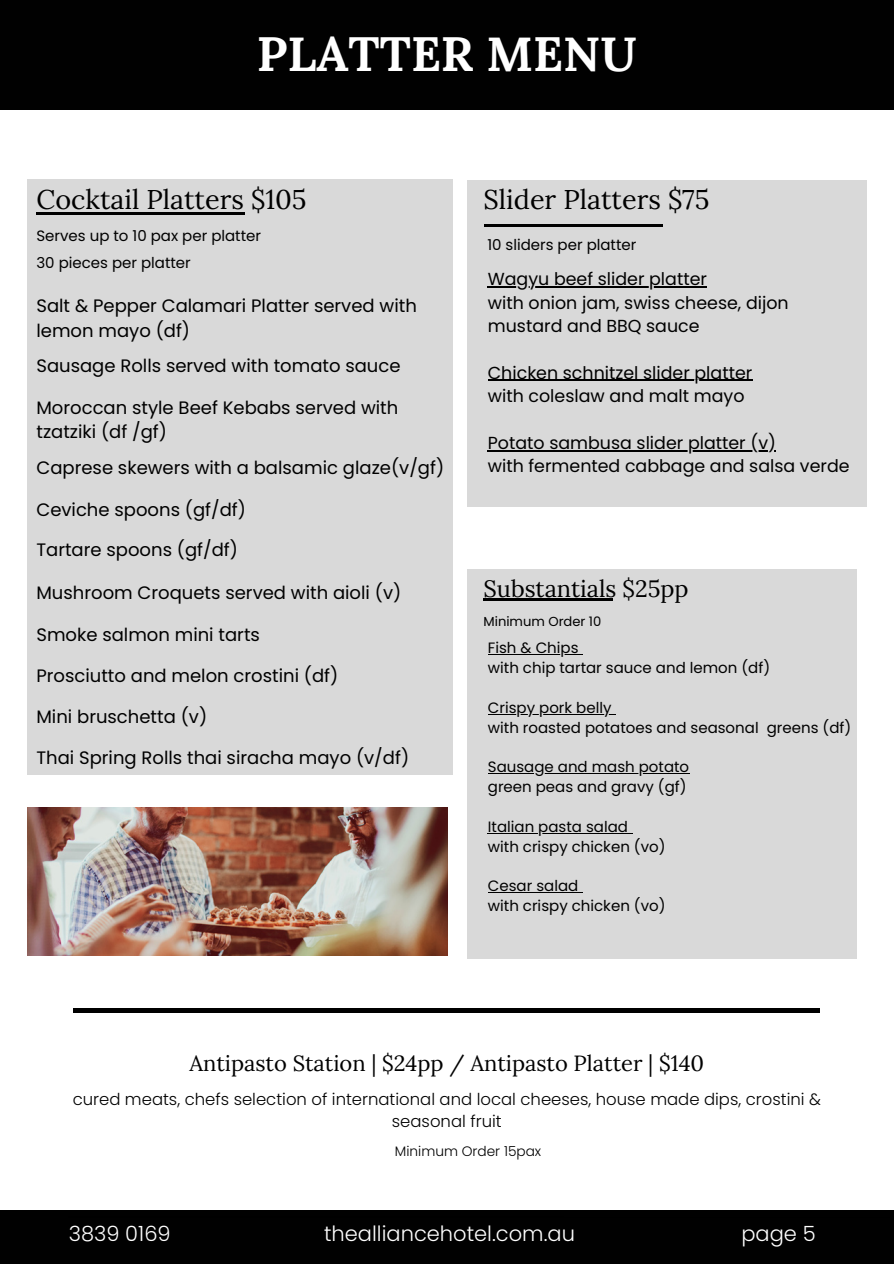
<style>
.page{position:relative;width:894px;height:1264px;background:#fff}
.page>*{position:absolute;margin:0;border:0;box-sizing:border-box;transform-origin:0 0}
.t1{font:700 48px "Lora";color:#fff}
.t2{font:27px "Lora";color:#000}
.t3{font:23.55px "Lora";color:#000}
.t4{font:21.9px "Lora";color:#000}
.t5{font:300 21px "Poppins";color:#fff}
.t6{font:18px/24.8px "Poppins";color:#000}
.t7{font:17.4px/23.4px "Poppins";color:#000}
.t8{font:300 16.5px/22.5px "Poppins";color:#000;text-align:center}
.t9{font:15px/19.8px "Poppins";color:#000}
.t10{font:300 13.65px "Poppins";color:#000}
.t11{font:13.05px "Poppins";color:#000}
</style>
<div class="page">
<div style="left:0;top:0;width:892px;height:109px;background:#010101"></div>
<div style="left:0;top:1210px;width:892px;height:53px;background:#010101"></div>
<div style="left:467px;top:569px;width:389px;height:389px;background:#d9d9d9"></div>
<hr style="left:483px;top:598px;width:129px;height:2px;background:#000">
<div style="left:467px;top:180px;width:399px;height:326px;background:#d9d9d9"></div>
<hr style="left:485px;top:224px;width:177px;height:3px;background:#000">
<img style="left:28px;top:807px;width:419px;height:148px">
<div style="left:28px;top:180px;width:424px;height:594px;background:#d9d9d9"></div>
<hr style="left:37px;top:212px;width:208px;height:2px;background:#000">
<hr style="left:73px;top:1008px;width:747px;height:4px;background:#000">
<hr style="left:487px;top:654px;width:91px;height:1px;background:#000">
<hr style="left:487px;top:713px;width:124px;height:1px;background:#000">
<hr style="left:487px;top:773px;width:202px;height:1px;background:#000">
<hr style="left:487px;top:832px;width:140px;height:1px;background:#000">
<hr style="left:487px;top:892px;width:91px;height:1px;background:#000">
<hr style="left:487px;top:286px;width:219px;height:1px;background:#000">
<hr style="left:487px;top:380px;width:265px;height:1px;background:#000">
<hr style="left:487px;top:450px;width:288px;height:1px;background:#000">
<h5 class="t1" style="left:257px;top:23px;width:381px">PLATTER MENU</h5>
<h2 class="t2" style="left:36px;top:181px;width:271px">Cocktail Platters $105</h2>
<h6 class="t2" style="left:483px;top:181px;width:227px">Slider Platters $75</h6>
<p class="t9" style="left:36px;top:222px;width:226px;line-height:27px">Serves up to 10 pax per platter<br>30 pieces per platter</p>
<h2 class="t9" style="left:487px;top:235px;width:150px">10 sliders per platter</h2>
<h4 class="t7" style="left:487px;top:267px;width:302px">Wagyu beef slider platter<br>with onion jam, swiss cheese, dijon mustard and BBQ sauce</h4>
<h4 class="t7" style="left:487px;top:361px;width:266px">Chicken schnitzel slider platter with coleslaw and malt mayo</h4>
<h4 class="t7" style="left:487px;top:431px;width:363px">Potato sambusa slider platter (v)<br>with fermented cabbage and salsa verde</h4>
<h5 class="t6" style="left:36px;top:293px;width:382px">Salt &amp; Pepper Calamari Platter served with lemon mayo (df)</h5>
<h5 class="t6" style="left:36px;top:353px;width:365px">Sausage Rolls served with tomato sauce</h5>
<h5 class="t6" style="left:36px;top:396px;width:363px;line-height:23.7px">Moroccan style Beef Kebabs served with tzatziki (df /gf)</h5>
<h5 class="t6" style="left:36px;top:455px;width:409px">Caprese skewers with a balsamic glaze(v/gf)</h5>
<h5 class="t6" style="left:36px;top:497px;width:211px">Ceviche spoons (gf/df)</h5>
<h5 class="t6" style="left:36px;top:537px;width:203px">Tartare spoons (gf/df)</h5>
<h5 class="t6" style="left:36px;top:580px;width:366px">Mushroom Croquets served with aioli (v)</h5>
<h5 class="t6" style="left:36px;top:622px;width:225px">Smoke salmon mini tarts</h5>
<h5 class="t6" style="left:36px;top:663px;width:303px">Prosciutto and melon crostini (df)</h5>
<h5 class="t6" style="left:36px;top:704px;width:172px">Mini bruschetta (v)</h5>
<h5 class="t6" style="left:36px;top:745px;width:374px">Thai Spring Rolls thai siracha mayo (v/df)</h5>
<h6 class="t3" style="left:483px;top:573px;width:206px">Substantials $25pp</h6>
<h5 class="t11" style="left:483px;top:612px;width:119px">Minimum Order 10</h5>
<h6 class="t9" style="left:487px;top:638px;width:284px">Fish &amp; Chips<br>with chip tartar sauce and lemon (df)</h6>
<h6 class="t9" style="left:487px;top:697px;width:365px">Crispy pork belly<br>with roasted potatoes and seasonal greens (df)</h6>
<h3 class="t9" style="left:487px;top:757px;width:203px">Sausage and mash potato green peas and gravy (gf)</h3>
<h5 class="t9" style="left:487px;top:816px;width:179px">Italian pasta salad<br>with crispy chicken (vo)</h5>
<h6 class="t9" style="left:487px;top:876px;width:179px">Cesar salad<br>with crispy chicken (vo)</h6>
<h6 class="t4" style="left:189px;top:1049px;width:516px">Antipasto Station | $24pp / Antipasto Platter | $140</h6>
<h6 class="t8" style="left:73px;top:1087px;width:749px">cured meats, chefs selection of international and local cheeses, house made dips, crostini &amp; seasonal fruit</h6>
<h6 class="t10" style="left:395px;top:1141px;width:148px">Minimum Order 15pax</h6>
<h5 class="t5" style="left:69px;top:1218px;width:103px">3839 0169</h5>
<h3 class="t5" style="left:324px;top:1218px;width:252px">thealliancehotel.com.au</h3>
<p class="t5" style="left:741px;top:1218px;width:76px">page 5</p>
</div>
